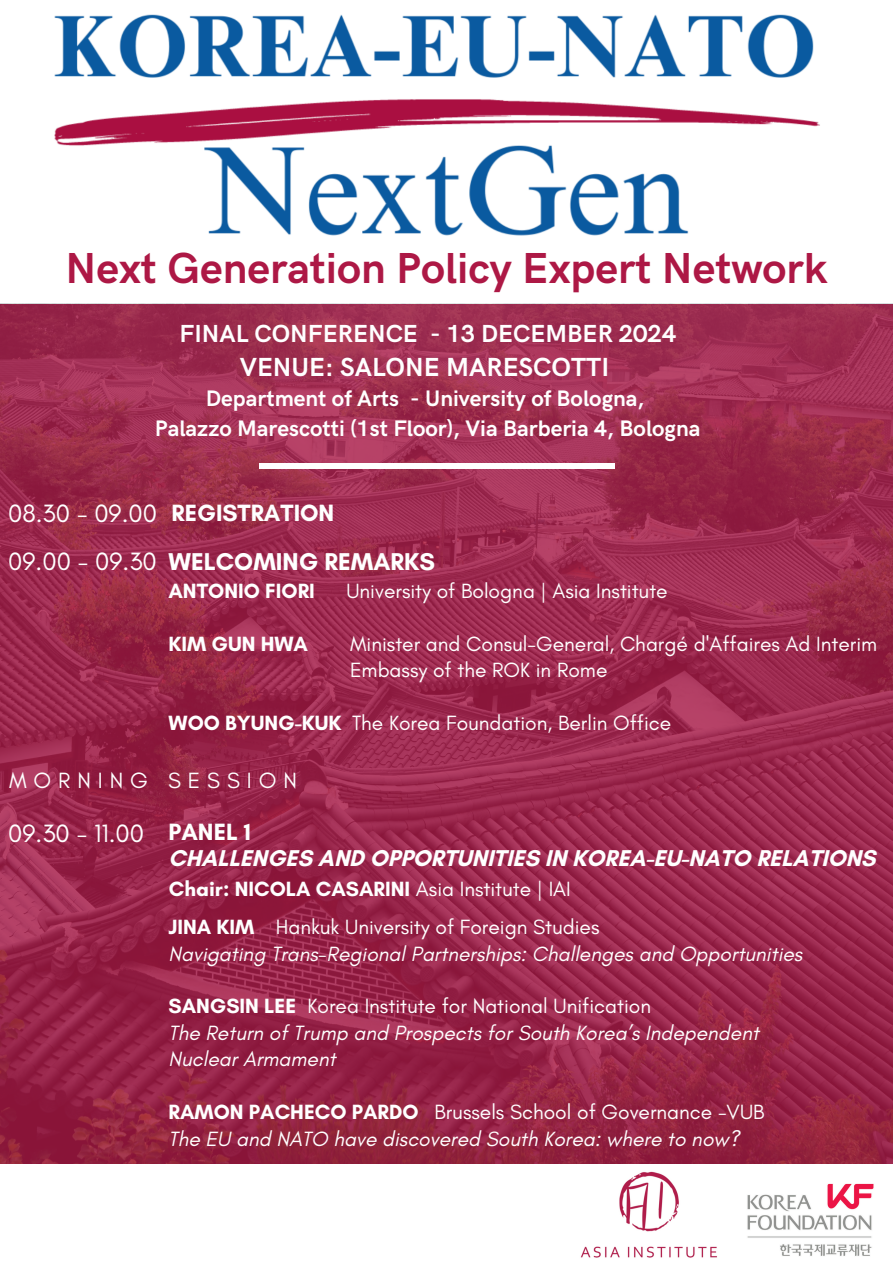
<style>
.page{position:relative;width:893px;height:1263px;background:#fff}
.page>*{position:absolute;margin:0;border:0;box-sizing:border-box;transform-origin:0 0}
.t1{font:700 43.5px "HK Grotesk";color:#ad1845}
.t2{font:700 26.25px "HK Grotesk";color:#fff}
.t3{font:25.5px "Glacial Indifference";color:#fff}
.t4{font:700 24.75px "HK Grotesk";color:#fff}
.t5{font:700 24.75px "Glacial Indifference";color:#fff}
.t6{font:700 24px "Glacial Indifference";color:#fff}
.t7{font:700 23.33px "Glacial Indifference";color:#fff}
.t8{font:700 22.5px/29.2px "HK Grotesk";color:#fff;text-align:center}
.t9{font:22.5px "Glacial Indifference";letter-spacing:.31em;color:#fff}
.t10{font:21px "Glacial Indifference";color:#fff}
.t11{font:italic 21px "Glacial Indifference";color:#fff}
.t12{font:700 21px "Glacial Indifference";color:#fff}
.s1{font-weight:700}
.s2{font-weight:400}
</style>
<div class="page">
<img style="left:0;top:14px;width:893px;height:1150px">
<img style="left:747px;top:1183px;width:127px;height:73px">
<img style="left:580px;top:1171px;width:137px;height:87px">
<div style="left:259px;top:463px;width:355px;height:5px;background:#fff"></div>
<h3 class="t1" style="left:65px;top:244px;width:763px">Next Generation Policy Expert Network</h3>
<h4 class="t4" style="left:179px;top:320px;width:498px">FINAL CONFERENCE - 13 DECEMBER 2024</h4>
<h4 class="t2" style="left:240px;top:352px;width:371px">VENUE: SALONE MARESCOTTI</h4>
<h4 class="t8" style="left:155px;top:385px;width:547px">Department of Arts - University of Bologna,<br>Palazzo Marescotti (1st Floor), Via Barberia 4, Bologna</h4>
<h3 class="t3" style="left:8px;top:498px;width:150px">08.30 - 09.00</h3>
<h2 class="t3" style="left:8px;top:546px;width:150px">09.00 - 09.30</h2>
<h3 class="t6" style="left:172px;top:498px;width:164px">REGISTRATION</h3>
<p class="t5" style="left:168px;top:546px;width:268px">WELCOMING REMARKS</p>
<h1 class="t12" style="left:168px;top:578px;width:148px">ANTONIO FIORI</h1>
<h1 class="t10" style="left:346px;top:578px;width:323px">University of Bologna | Asia Institute</h1>
<p class="t12" style="left:168px;top:631px;width:141px">KIM GUN HWA</p>
<p class="t10" style="left:350px;top:631px;width:528px">Minister and Consul-General, Chargé d'Affaires Ad Interim</p>
<h5 class="t10" style="left:350px;top:657px;width:259px">Embassy of the ROK in Rome</h5>
<p class="t10" style="left:168px;top:710px;width:504px"><span class="s1">WOO BYUNG-KUK</span> The Korea Foundation, Berlin Office</p>
<p class="t9" style="left:9px;top:766px;width:289px">MORNING SESSION</p>
<p class="t3" style="left:8px;top:818px;width:137px">09.30 - 11.00</p>
<h2 class="t6" style="left:168px;top:817px;width:84px">PANEL 1</h2>
<h2 class="t7" style="left:168px;top:844px;width:708px">CHALLENGES AND OPPORTUNITIES IN KOREA-EU-NATO RELATIONS</h2>
<p class="t12" style="left:169px;top:876px;width:403px">Chair: NICOLA CASARINI <span class="s2">Asia Institute | IAI</span></p>
<p class="t10" style="left:168px;top:914px;width:432px"><span class="s1">JINA KIM</span> Hankuk University of Foreign Studies</p>
<p class="t11" style="left:168px;top:940px;width:635px">Navigating Trans-Regional Partnerships: Challenges and Opportunities</p>
<p class="t10" style="left:168px;top:993px;width:484px"><span class="s1">SANGSIN LEE</span> Korea Institute for National Unification</p>
<p class="t11" style="left:168px;top:1020px;width:592px">The Return of Trump and Prospects for South Korea’s Independent</p>
<p class="t11" style="left:168px;top:1046px;width:169px">Nuclear Armament</p>
<p class="t10" style="left:168px;top:1099px;width:597px"><span class="s1">RAMON PACHECO PARDO</span> Brussels School of Governance -VUB</p>
<p class="t11" style="left:168px;top:1125px;width:572px">The EU and NATO have discovered South Korea: where to now?</p>
</div>
